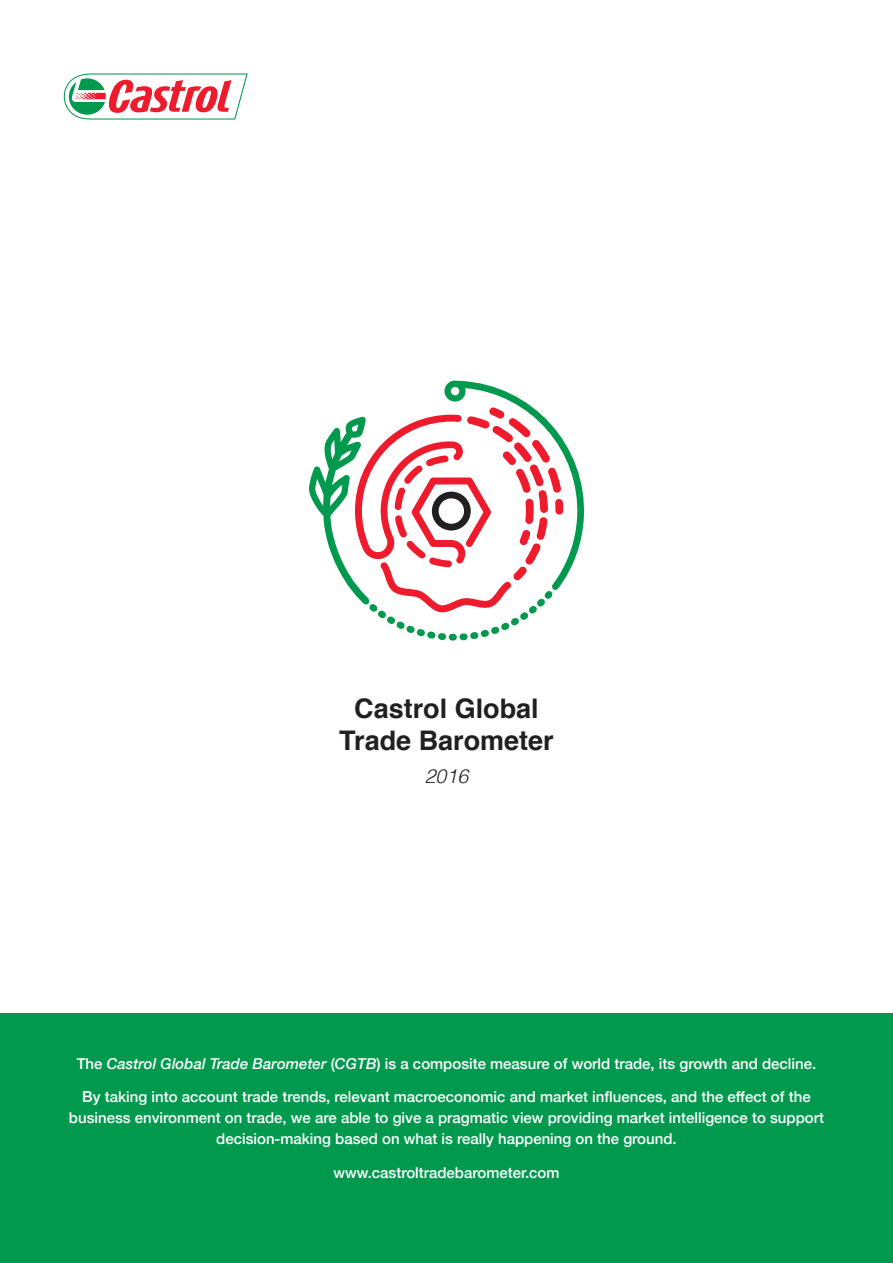
<style>
.page{position:relative;width:893px;height:1263px;background:#fff}
.page>*{position:absolute;margin:0;border:0;box-sizing:border-box;transform-origin:0 0}
.t1{font:700 27px/32.4px "Helvetica";color:#231f20;text-align:center}
.t2{font:italic 300 19.5px "Helvetica";color:#231f20}
.t3{font:500 15px/21px "Helvetica Neue";color:#fff;text-align:center}
.s1{font-style:italic}
</style>
<div class="page">
<svg style="left:309px;top:381px;width:275px;height:259px"></svg>
<div style="left:0;top:1013px;width:893px;height:250px;background:#00994e"></div>
<svg style="left:64px;top:73px;width:184px;height:47px"></svg>
<p class="t1" style="left:339px;top:692px;width:216px">Castrol Global<br>Trade Barometer</p>
<p class="t2" style="left:425px;top:759px;width:45px">2016</p>
<p class="t3" style="left:77px;top:1051px;width:741px">The <span class="s1">Castrol Global Trade Barometer</span> (<span class="s1">CGTB</span>) is a composite measure of world trade, its growth and decline.</p>
<p class="t3" style="left:69px;top:1085px;width:757px">By taking into account trade trends, relevant macroeconomic and market influences, and the effect of the business environment on trade, we are able to give a pragmatic view providing market intelligence to support decision-making based on what is really happening on the ground.</p>
<p class="t3" style="left:333px;top:1161px;width:227px">www.castroltradebarometer.com</p>
</div>
